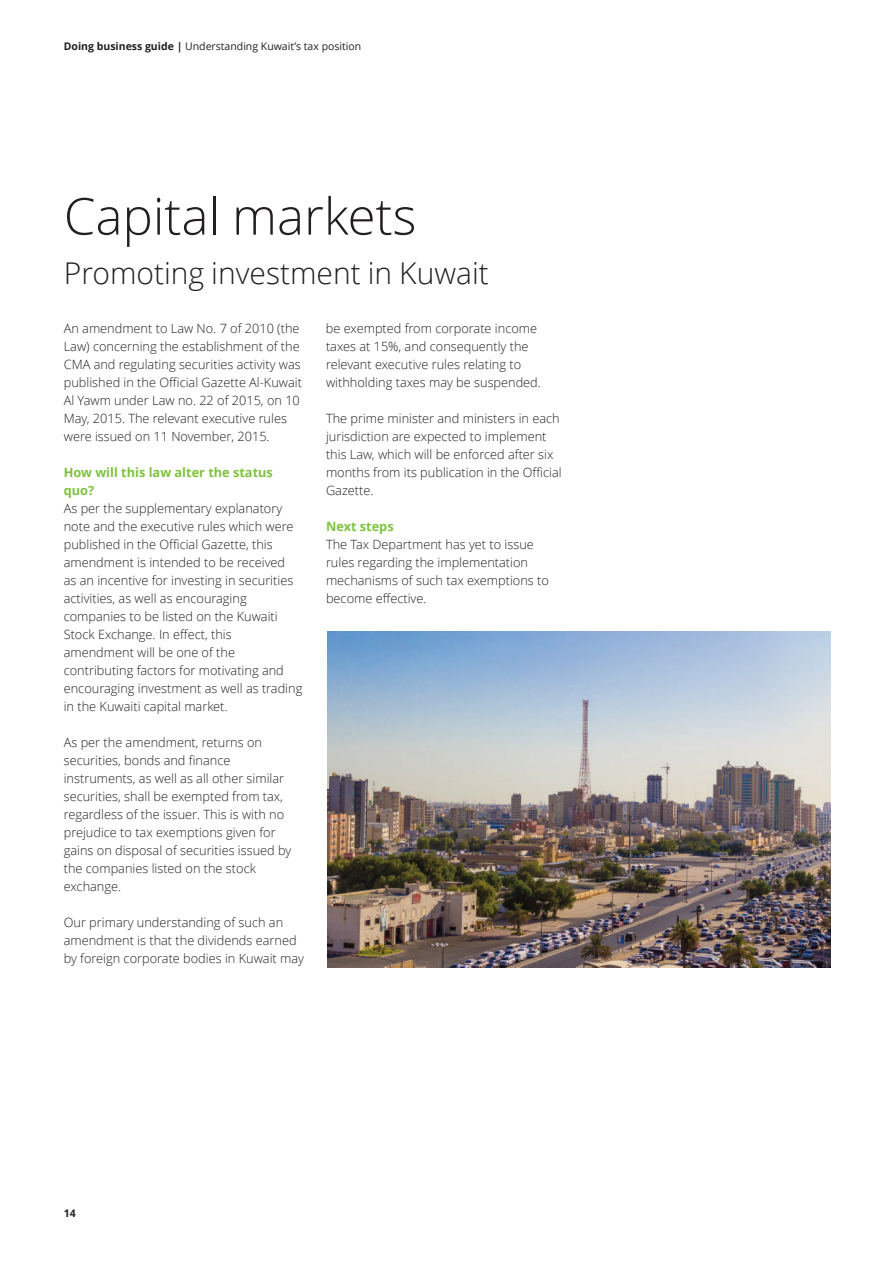
<style>
.page{position:relative;width:893px;height:1263px;background:#fff}
.page>*{position:absolute;margin:0;border:0;box-sizing:border-box;transform-origin:0 0}
.t1{font:300 51px "Open Sans";color:#231f20}
.t2{font:300 30px "Open Sans";color:#231f20}
.t3{font:300 12.75px/18px "Open Sans";color:#231f20}
.t4{font:700 12.75px/18px "Open Sans";color:#7fc241}
.t5{font:10.5px "Open Sans";color:#231f20}
.t6{font:700 10.5px "Open Sans";color:#231f20}
.s1{font-weight:700}
</style>
<div class="page">
<img style="left:327px;top:631px;width:504px;height:337px">
<p class="t5" style="left:64px;top:39px;width:299px"><span class="s1">Doing business guide |</span> Understanding Kuwait’s tax position</p>
<h1 class="t1" style="left:64px;top:180px;width:354px">Capital markets</h1>
<h2 class="t2" style="left:64px;top:252px;width:426px">Promoting investment in Kuwait</h2>
<p class="t3" style="left:64px;top:319px;width:240px">An amendment to Law No. 7 of 2010 (the Law) concerning the establishment of the CMA and regulating securities activity was published in the Official Gazette Al-Kuwait Al Yawm under Law no. 22 of 2015, on 10<br>May, 2015. The relevant executive rules were issued on 11 November, 2015.</p>
<p class="t4" style="left:64px;top:463px;width:211px">How will this law alter the status quo?</p>
<p class="t3" style="left:64px;top:499px;width:240px">As per the supplementary explanatory note and the executive rules which were published in the Official Gazette, this amendment is intended to be received<br>as an incentive for investing in securities activities, as well as encouraging companies to be listed on the Kuwaiti Stock Exchange. In effect, this amendment will be one of the contributing factors for motivating and encouraging investment as well as trading in the Kuwaiti capital market.</p>
<p class="t3" style="left:64px;top:733px;width:229px">As per the amendment, returns on securities, bonds and finance instruments, as well as all other similar securities, shall be exempted from tax, regardless of the issuer. This is with no prejudice to tax exemptions given for gains on disposal of securities issued by the companies listed on the stock exchange.</p>
<p class="t3" style="left:64px;top:913px;width:242px">Our primary understanding of such an amendment is that the dividends earned by foreign corporate bodies in Kuwait may</p>
<p class="t3" style="left:326px;top:319px;width:216px">be exempted from corporate income taxes at 15%, and consequently the relevant executive rules relating to withholding taxes may be suspended.</p>
<p class="t3" style="left:326px;top:409px;width:237px">The prime minister and ministers in each jurisdiction are expected to implement this Law, which will be enforced after six months from its publication in the Official Gazette.</p>
<p class="t4" style="left:326px;top:517px;width:69px">Next steps</p>
<p class="t3" style="left:326px;top:535px;width:224px">The Tax Department has yet to issue rules regarding the implementation mechanisms of such tax exemptions to become effective.</p>
<p class="t6" style="left:64px;top:1206px;width:13px">14</p>
</div>
